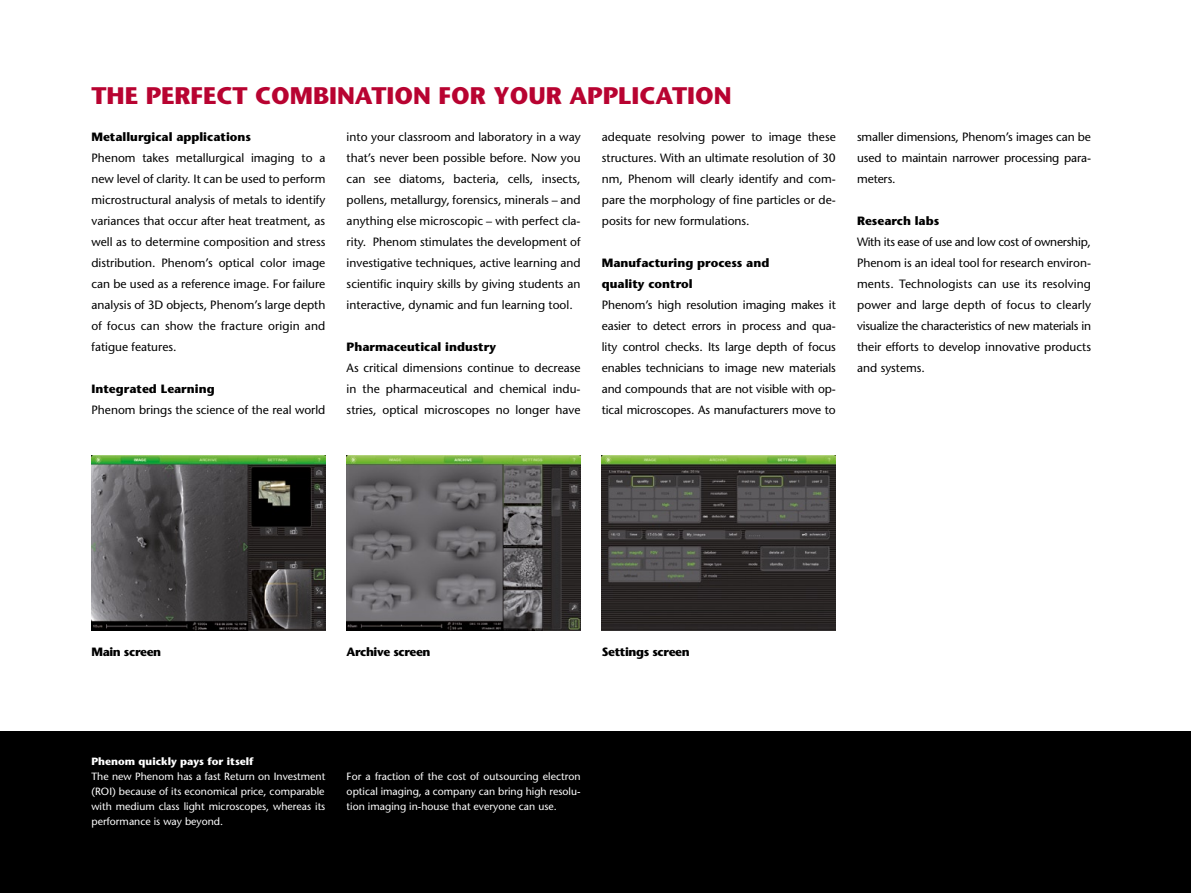
<style>
.page{position:relative;width:1191px;height:893px;background:#fff}
.page>*{position:absolute;margin:0;border:0;box-sizing:border-box;transform-origin:0 0}
.t1{font:700 24px "Stone Sans";color:#b80331}
.t2{font:12px/21px "Stone Sans";color:#000;text-align:justify}
.t3{font:700 12px/21px "Stone Sans";color:#000}
.t4{font:700 12px "Stone Sans";letter-spacing:-.03em;color:#000}
.t5{font:10.5px/15px "Stone Sans";color:#fff;text-align:justify}
.t6{font:700 10.5px "Stone Sans";color:#fff}
</style>
<div class="page">
<div style="left:0;top:731px;width:1191px;height:162px;background:#000"></div>
<img style="left:91px;top:455px;width:234px;height:175px">
<img style="left:347px;top:455px;width:233px;height:175px">
<img style="left:602px;top:455px;width:234px;height:175px">
<h1 class="t1" style="left:91px;top:81px;width:642px">THE PERFECT COMBINATION FOR YOUR APPLICATION</h1>
<p class="t3" style="left:91px;top:126px;width:161px">Metallurgical applications</p>
<p class="t2" style="left:91px;top:148px;width:235px">Phenom takes metallurgical imaging to a new level of clarity. It can be used to perform microstructural analysis of metals to identify variances that occur after heat treatment, as well as to determine composition and stress distribution. Phenom’s optical color image can be used as a reference image. For failure analysis of 3D objects, Phenom’s large depth of focus can show the fracture origin and fatigue features.</p>
<p class="t3" style="left:91px;top:378px;width:125px">Integrated Learning</p>
<p class="t2" style="left:91px;top:400px;width:235px">Phenom brings the science of the real world</p>
<p class="t2" style="left:347px;top:127px;width:235px">into your classroom and laboratory in a way that’s never been possible before. Now you can see diatoms, bacteria, cells, insects, pollens, metallurgy, forensics, minerals – and anything else microscopic – with perfect cla&shy;rity. Phenom stimulates the development of investigative techniques, active learning and scientific inquiry skills by giving students an interactive, dynamic and fun learning tool.</p>
<p class="t3" style="left:347px;top:336px;width:151px">Pharmaceutical industry</p>
<p class="t2" style="left:347px;top:358px;width:235px">As critical dimensions continue to decrease in the pharmaceutical and chemical indu&shy;stries, optical microscopes no longer have</p>
<p class="t2" style="left:602px;top:127px;width:235px">adequate resolving power to image these structures. With an ultimate resolution of 30 nm, Phenom will clearly identify and com&shy;pare the morphology of fine particles or de&shy;posits for new formulations.</p>
<p class="t3" style="left:602px;top:252px;width:169px">Manufacturing process and quality control</p>
<p class="t2" style="left:602px;top:295px;width:235px">Phenom’s high resolution imaging makes it easier to detect errors in process and qua&shy;lity control checks. Its large depth of focus enables technicians to image new materials and compounds that are not visible with op&shy;tical microscopes. As manufacturers move to</p>
<p class="t2" style="left:857px;top:127px;width:235px">smaller dimensions, Phenom’s images can be used to maintain narrower processing para&shy;meters.</p>
<p class="t3" style="left:857px;top:210px;width:84px">Research labs</p>
<p class="t2" style="left:857px;top:232px;width:235px">With its ease of use and low cost of ownership, Phenom is an ideal tool for research environ&shy;ments. Technologists can use its resolving power and large depth of focus to clearly visualize the characteristics of new materials in their efforts to develop innovative products and systems.</p>
<p class="t4" style="left:91px;top:644px;width:71px">Main screen</p>
<p class="t4" style="left:347px;top:644px;width:85px">Archive screen</p>
<p class="t4" style="left:602px;top:644px;width:89px">Settings screen</p>
<p class="t6" style="left:91px;top:755px;width:164px">Phenom quickly pays for itself</p>
<p class="t5" style="left:91px;top:769px;width:235px">The new Phenom has a fast Return on Investment (ROI) because of its economical price, comparable with medium class light microscopes, whereas its performance is way beyond.</p>
<p class="t5" style="left:347px;top:769px;width:235px">For a fraction of the cost of outsourcing electron optical imaging, a company can bring high resolu&shy;tion imaging in-house that everyone can use.</p>
</div>
